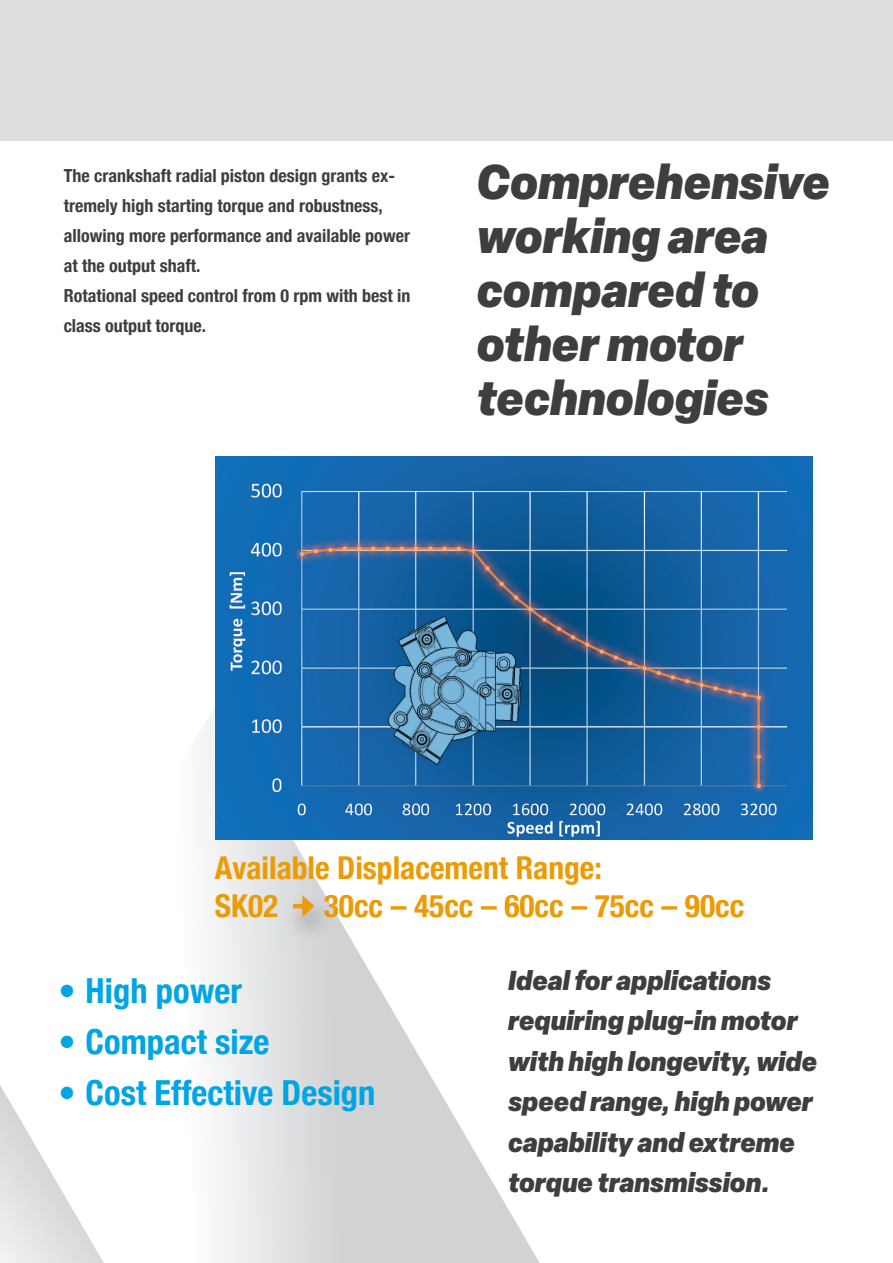
<style>
.page{position:relative;width:893px;height:1263px;background:#fff}
.page>*{position:absolute;margin:0;border:0;box-sizing:border-box;transform-origin:0 0}
.t1{font:italic 900 48px/54px "Elza";color:#3e3e3f}
.t2{font:700 condensed 34.5px "Helvetica Neue";color:#00a5e3}
.t3{font:700 condensed 31.5px "Helvetica Neue";color:#eb9b05}
.t4{font:italic 900 27px/40.5px "Elza";color:#3e3e3f}
.t5{font:700 condensed 18px/30px "Helvetica Neue";color:#3e3e3f}
</style>
<div class="page">
<svg style="left:203px;top:707px;width:337px;height:556px"></svg>
<svg style="left:0;top:1085px;width:104px;height:178px"></svg>
<div style="left:0;top:0;width:893px;height:140px;background:#dcdddf"></div>
<div style="left:280px;top:892px;width:55px;height:54px;background:#231f20;opacity:.44"></div>
<hr style="left:293px;top:904px;width:13px;height:4px;background:#eb9b05">
<svg style="left:302px;top:895px;width:12px;height:22px"></svg>
<img style="left:215px;top:456px;width:597px;height:383px">
<p class="t5" style="left:64px;top:159px;width:348px">The crankshaft radial piston design grants ex&shy;tremely high starting torque and robustness, allowing more performance and available power at the output shaft.</p>
<p class="t5" style="left:64px;top:279px;width:348px">Rotational speed control from 0 rpm with best in class output torque.</p>
<p class="t1" style="left:477px;top:153px;width:355px">Comprehensive working area compared to other motor technologies</p>
<p class="t3" style="left:215px;top:842px;width:389px">Available Displacement Range:</p>
<p class="t3" style="left:215px;top:879px;width:65px">SK02</p>
<p class="t3" style="left:324px;top:879px;width:422px">30cc – 45cc – 60cc – 75cc – 90cc</p>
<p class="t2" style="left:59px;top:962px;width:185px">• High power</p>
<p class="t2" style="left:59px;top:1013px;width:212px">• Compact size</p>
<p class="t2" style="left:59px;top:1064px;width:318px">• Cost Effective Design</p>
<p class="t4" style="left:508px;top:959px;width:311px">Ideal for applications requiring plug-in motor with high longevity, wide speed range, high power capability and extreme torque transmission.</p>
</div>
